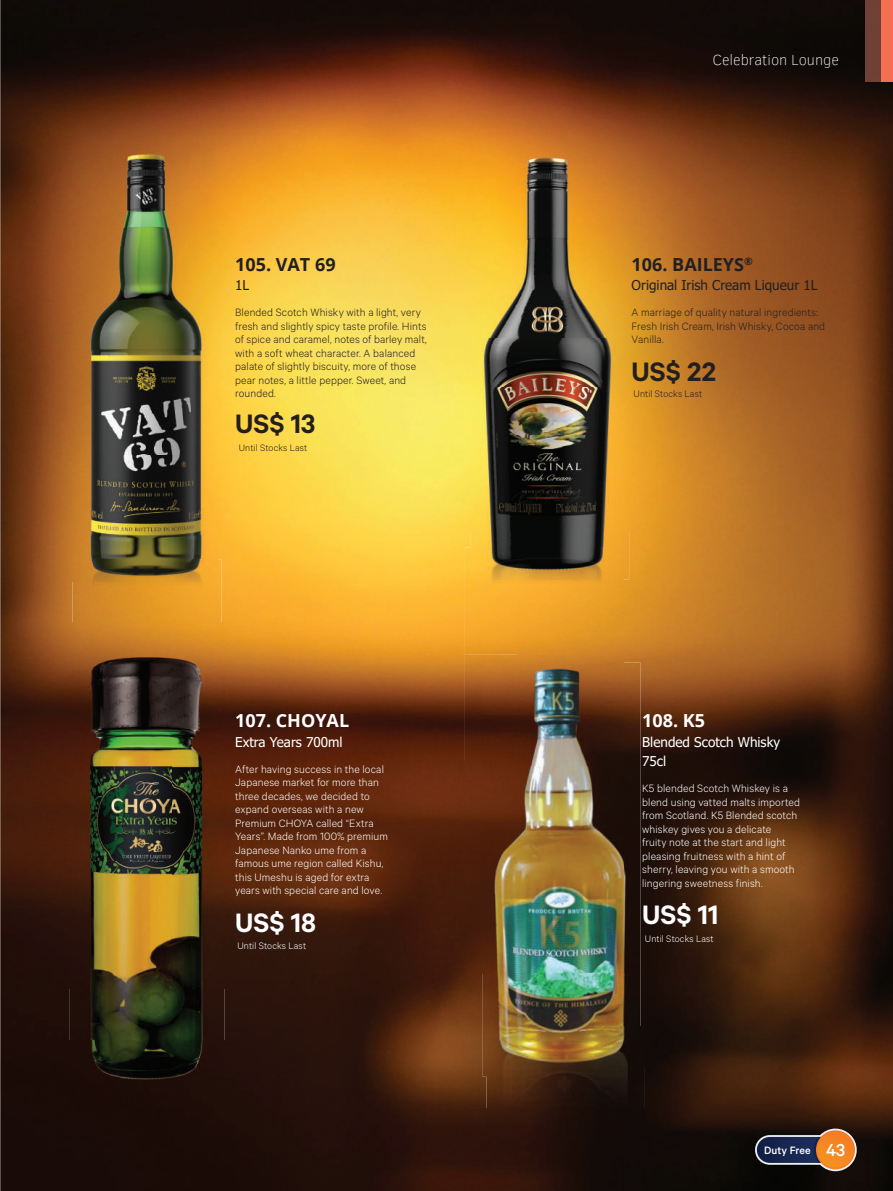
<style>
.page{position:relative;width:893px;height:1191px;background:#fff}
.page>*{position:absolute;margin:0;border:0;box-sizing:border-box;transform-origin:0 0}
.t1{font:600 30px "Calibre";color:#fff}
.t2{font:600 30px "Calibre";color:#231f20}
.t3{font:700 18px "Open Sans";color:#231f20}
.t4{font:700 18px "Open Sans";color:#fff}
.t5{font:100 15px "Clear Sans";color:#fff}
.t6{font:13.5px/19.5px "Tahoma";color:#fff}
.t7{font:13.5px "Tahoma";color:#231f20}
.t8{font:300 12px/13.5px "Calibre";letter-spacing:.01em;color:#fff}
.t9{font:300 12px/13.5px "Calibre";letter-spacing:.01em;color:#231f20}
.t10{font:500 12px "Calibre";letter-spacing:-.005em;color:#fff}
.t11{font:300 10.5px "Calibre";letter-spacing:.01em;color:#fff}
.t12{font:300 10.5px "Calibre";letter-spacing:.01em;color:#231f20}
.s1{font-size:19.5px}
</style>
<div class="page">
<img style="left:0;top:0;width:893px;height:1191px">
<img style="left:73px;top:144px;width:146px;height:415px">
<img style="left:72px;top:559px;width:149px;height:446px">
<svg style="left:755px;top:1128px;width:102px;height:43px;background:#313648"></svg>
<svg style="left:816px;top:1130px;width:39px;height:39px"></svg>
<svg style="left:817px;top:1131px;width:37px;height:37px"></svg>
<div style="left:818px;top:1132px;width:35px;height:35px;background:#f58723;border-radius:18px"></div>
<img style="left:471px;top:147px;width:158px;height:432px">
<img style="left:465px;top:762px;width:18px;height:107px">
<img style="left:465px;top:547px;width:53px;height:215px">
<img style="left:518px;top:579px;width:105px;height:83px">
<img style="left:471px;top:547px;width:152px;height:32px">
<img style="left:588px;top:662px;width:52px;height:310px">
<img style="left:483px;top:869px;width:105px;height:103px">
<img style="left:483px;top:972px;width:157px;height:104px">
<img style="left:483px;top:662px;width:140px;height:207px">
<img style="left:486px;top:1067px;width:158px;height:124px">
<img style="left:640px;top:1026px;width:4px;height:41px">
<img style="left:486px;top:1026px;width:154px;height:50px">
<img style="left:69px;top:622px;width:3px;height:366px">
<img style="left:221px;top:622px;width:3px;height:366px">
<img style="left:69px;top:988px;width:52px;height:104px">
<img style="left:121px;top:1005px;width:52px;height:87px">
<img style="left:173px;top:988px;width:51px;height:104px">
<img style="left:865px;top:0;width:16px;height:82px">
<div style="left:881px;top:0;width:12px;height:82px;background:#f36f51"></div>
<h2 class="t3" style="left:235px;top:251px;width:102px">105. VAT 69</h2>
<p class="t7" style="left:235px;top:276px;width:16px">1L</p>
<p class="t9" style="left:235px;top:305px;width:193px">Blended Scotch Whisky with a light, very fresh and slightly spicy taste profile. Hints of spice and caramel, notes of barley malt, with a soft wheat character. A balanced palate of slightly biscuity, more of those pear notes, a little pepper. Sweet, and rounded.</p>
<h1 class="t2" style="left:235px;top:406px;width:82px">US$ 13</h1>
<p class="t12" style="left:239px;top:442px;width:70px">Until Stocks Last</p>
<h2 class="t4" style="left:235px;top:708px;width:116px">107. CHOYAL</h2>
<p class="t6" style="left:235px;top:732px;width:109px">Extra Years 700ml</p>
<p class="t8" style="left:235px;top:761px;width:154px">After having success in the local<br>Japanese market for more than three decades, we decided to expand overseas with a new<br>Premium CHOYA called “Extra<br>Years”. Made from 100% premium<br>Japanese Nanko ume from a famous ume region called Kishu, this Umeshu is aged for extra years with special care and love.</p>
<h1 class="t1" style="left:235px;top:904px;width:82px">US$ 18</h1>
<p class="t11" style="left:237px;top:939px;width:70px">Until Stocks Last</p>
<p class="t5" style="left:712px;top:50px;width:128px">Celebration Lounge</p>
<h2 class="t3" style="left:632px;top:251px;width:123px">106. BAILEYS<sup>®</sup></h2>
<p class="t7" style="left:632px;top:276px;width:187px">Original Irish Cream Liqueur 1L</p>
<p class="t9" style="left:632px;top:305px;width:195px">A marriage of quality natural ingredients:<br>Fresh Irish Cream, Irish Whisky, Cocoa and<br>Vanilla.</p>
<h1 class="t2" style="left:632px;top:354px;width:86px">US$ 22</h1>
<p class="t12" style="left:633px;top:387px;width:70px">Until Stocks Last</p>
<h2 class="t4" style="left:642px;top:708px;width:64px">108. K5</h2>
<p class="t6" style="left:642px;top:732px;width:139px">Blended Scotch Whisky<br>75cl</p>
<p class="t8" style="left:642px;top:781px;width:159px">K5 blended Scotch Whiskey is a blend using vatted malts imported from Scotland. K5 Blended scotch whiskey gives you a delicate<br>fruity note at the start and light pleasing fruitness with a hint of sherry, leaving you with a smooth lingering sweetness finish.</p>
<h1 class="t1" style="left:642px;top:897px;width:78px">US$ 11</h1>
<p class="t11" style="left:645px;top:932px;width:70px">Until Stocks Last</p>
<p class="t10" style="left:764px;top:1142px;width:83px">Duty Free <span class="s1">43</span></p>
</div>
